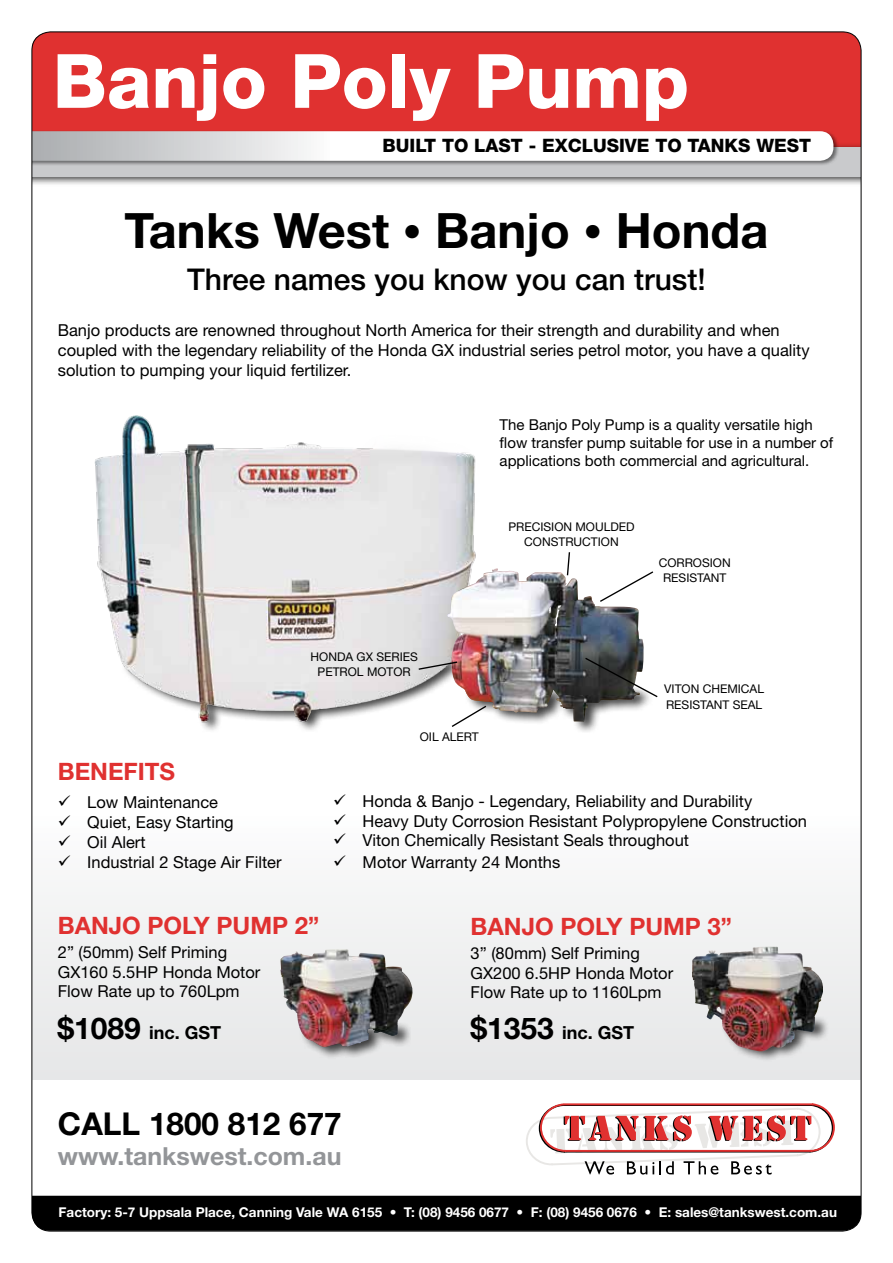
<style>
.page{position:relative;width:893px;height:1263px;background:#fff}
.page>*{position:absolute;margin:0;border:0;box-sizing:border-box;transform-origin:0 0}
.t1{font:800 75px "Helvetica Neue";color:#fff}
.t2{font:700 48.75px "Helvetica Neue";color:#000}
.t3{font:700 31.5px "Helvetica Neue";color:#000}
.t4{font:500 30px "Helvetica Neue";color:#000}
.t5{font:700 24.9px "Helvetica Neue";color:#939598}
.t6{font:700 24px "Helvetica Neue";color:#e03130}
.t7{font:800 18.45px "Helvetica Neue";color:#000}
.t8{font:700 18px "Helvetica Neue";color:#000}
.t9{font:16.5px/19.8px "Helvetica Neue";color:#000}
.t10{font:15px/18px "Helvetica Neue";color:#000}
.t11{font:700 13.5px "Helvetica Neue";color:#fff}
.t12{font:12px/14.4px "Helvetica Neue";color:#000;text-align:center}
.s1{font-size:37.5px}
.s2{font-size:30px}
</style>
<div class="page">
<div style="left:34px;top:895px;width:825px;height:184px;background:#edeeef"></div>
<svg style="left:526px;top:1103px;width:309px;height:71px"></svg>
<div style="left:32px;top:32px;width:829px;height:141px;background:#e03130;border-radius:19px"></div>
<div style="left:32px;top:1196px;width:829px;height:35px;background:#000"></div>
<div style="left:11px;top:142px;width:873px;height:44px;background:#000;opacity:.75"></div>
<div style="left:16px;top:147px;width:859px;height:30px;background:#c9cacc"></div>
<div style="left:4px;top:130px;width:835px;height:37px;background:#000;opacity:.5"></div>
<svg style="left:34px;top:131px;width:799px;height:30px;background:#ececec"></svg>
<div style="left:861px;top:32px;width:32px;height:1231px;background:#fff"></div>
<div style="left:0;top:32px;width:32px;height:1231px;background:#fff"></div>
<img style="left:280px;top:949px;width:133px;height:98px">
<div style="left:297px;top:1022px;width:114px;height:37px;background:#000;opacity:.75"></div>
<img style="left:299px;top:1025px;width:99px;height:22px">
<div style="left:721px;top:1015px;width:108px;height:47px;background:#000;opacity:.75"></div>
<img style="left:692px;top:946px;width:133px;height:107px">
<img style="left:94px;top:415px;width:382px;height:315px">
<div style="left:462px;top:685px;width:191px;height:49px;background:#000;opacity:.75"></div>
<img style="left:447px;top:568px;width:197px;height:153px">
<svg style="left:566px;top:552px;width:5px;height:25px"></svg>
<svg style="left:598px;top:570px;width:56px;height:33px"></svg>
<svg style="left:584px;top:656px;width:74px;height:42px"></svg>
<svg style="left:450px;top:704px;width:38px;height:24px"></svg>
<svg style="left:417px;top:660px;width:42px;height:11px"></svg>
<h1 class="t1" style="left:53px;top:36px;width:638px">Banjo Poly Pump</h1>
<p class="t7" style="left:383px;top:135px;width:430px">BUILT TO LAST - EXCLUSIVE TO TANKS WEST</p>
<h2 class="t2" style="left:125px;top:200px;width:645px">Tanks West <span class="s1">•</span> Banjo <span class="s1">•</span> Honda</h2>
<h3 class="t4" style="left:187px;top:262px;width:520px">Three names you know you can trust!</h3>
<p class="t9" style="left:58px;top:320px;width:753px">Banjo products are renowned throughout North America for their strength and durability and when coupled with the legendary reliability of the Honda GX industrial series petrol motor, you have a quality solution to pumping your liquid fertilizer.</p>
<p class="t10" style="left:500px;top:415px;width:335px">The Banjo Poly Pump is a quality versatile high flow transfer pump suitable for use in a number of applications both commercial and agricultural.</p>
<h3 class="t6" style="left:58px;top:756px;width:119px">BENEFITS</h3>
<p class="t9" style="left:58px;top:792px;width:162px">✓ Low Maintenance</p>
<p class="t9" style="left:58px;top:812px;width:177px">✓ Quiet, Easy Starting</p>
<p class="t9" style="left:58px;top:832px;width:89px">✓ Oil Alert</p>
<p class="t9" style="left:58px;top:852px;width:225px">✓ Industrial 2 Stage Air Filter</p>
<p class="t12" style="left:311px;top:650px;width:109px">HONDA GX SERIES<br>PETROL MOTOR</p>
<p class="t12" style="left:420px;top:729px;width:60px">OIL ALERT</p>
<p class="t12" style="left:508px;top:520px;width:128px">PRECISION MOULDED<br>CONSTRUCTION</p>
<p class="t12" style="left:659px;top:556px;width:74px">CORROSION<br>RESISTANT</p>
<p class="t12" style="left:664px;top:680px;width:101px;line-height:16.2px;text-align:left">VITON CHEMICAL<br>RESISTANT SEAL</p>
<p class="t9" style="left:333px;top:791px;width:421px">✓ Honda &amp; Banjo - Legendary, Reliability and Durability</p>
<p class="t9" style="left:333px;top:810px;width:475px">✓ Heavy Duty Corrosion Resistant Polypropylene Construction</p>
<p class="t9" style="left:333px;top:830px;width:357px">✓ Viton Chemically Resistant Seals throughout</p>
<p class="t9" style="left:333px;top:852px;width:229px">✓ Motor Warranty 24 Months</p>
<h3 class="t6" style="left:58px;top:910px;width:263px">BANJO POLY PUMP 2”</h3>
<p class="t9" style="left:58px;top:942px;width:204px">2” (50mm) Self Priming<br>GX160 5.5HP Honda Motor<br>Flow Rate up to 760Lpm</p>
<h3 class="t6" style="left:471px;top:911px;width:263px">BANJO POLY PUMP 3”</h3>
<p class="t9" style="left:471px;top:943px;width:204px">3” (80mm) Self Priming<br>GX200 6.5HP Honda Motor<br>Flow Rate up to 1160Lpm</p>
<p class="t8" style="left:57px;top:1021px;width:165px"><span class="s2">$1089</span> inc. GST</p>
<p class="t8" style="left:470px;top:1022px;width:165px"><span class="s2">$1353</span> inc. GST</p>
<h3 class="t3" style="left:58px;top:1104px;width:285px">CALL 1800 812 677</h3>
<h3 class="t5" style="left:58px;top:1140px;width:285px">www.tankswest.com.au</h3>
<p class="t11" style="left:59px;top:1204px;width:780px">Factory: 5-7 Uppsala Place, Canning Vale WA 6155 • T: (08) 9456 0677 • F: (08) 9456 0676 • E: sales@tankswest.com.au</p>
</div>
